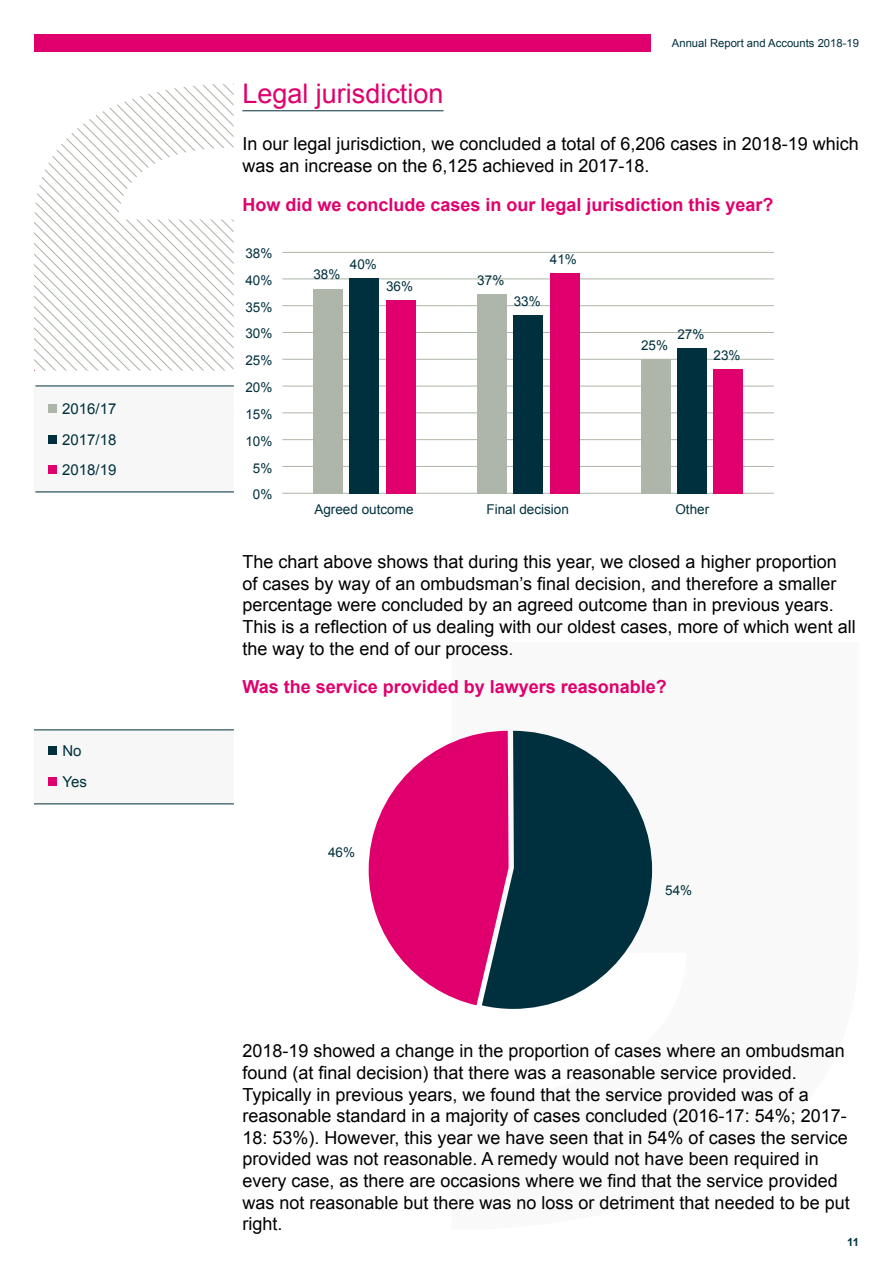
<style>
.page{position:relative;width:893px;height:1263px;background:#fff}
.page>*{position:absolute;margin:0;border:0;box-sizing:border-box;transform-origin:0 0}
.t1{font:27px "Arial";color:#e0006d}
.t2{font:18px/21.6px "Arial";color:#000}
.t3{font:700 18px "Arial";color:#e0006d}
.t4{font:15px "Arial";color:#00303e}
.t5{font:13.5px/26.8px "Arial";color:#00303e;text-align:center}
.t6{font:11.25px "Arial";color:#00303e}
.t7{font:700 11.25px "Arial";color:#00303e}
</style>
<div class="page">
<svg style="left:34px;top:84px;width:200px;height:287px"></svg>
<hr style="left:282px;top:252px;width:492px;height:1px;background:#adb6a8">
<hr style="left:282px;top:279px;width:492px;height:1px;background:#adb6a8">
<hr style="left:282px;top:305px;width:492px;height:1px;background:#adb6a8">
<hr style="left:282px;top:332px;width:492px;height:1px;background:#adb6a8">
<hr style="left:282px;top:359px;width:492px;height:1px;background:#adb6a8">
<hr style="left:282px;top:386px;width:492px;height:1px;background:#adb6a8">
<hr style="left:282px;top:412px;width:492px;height:1px;background:#adb6a8">
<hr style="left:282px;top:439px;width:492px;height:1px;background:#adb6a8">
<hr style="left:282px;top:466px;width:492px;height:1px;background:#adb6a8">
<hr style="left:282px;top:493px;width:492px;height:1px;background:#adb6a8">
<div style="left:313px;top:289px;width:30px;height:205px;background:#adb6a8"></div>
<div style="left:350px;top:279px;width:29px;height:215px;background:#00303e"></div>
<div style="left:386px;top:301px;width:29px;height:193px;background:#e0006d"></div>
<div style="left:477px;top:294px;width:30px;height:200px;background:#adb6a8"></div>
<div style="left:514px;top:315px;width:29px;height:179px;background:#00303e"></div>
<div style="left:550px;top:273px;width:29px;height:221px;background:#e0006d"></div>
<div style="left:641px;top:359px;width:29px;height:135px;background:#adb6a8"></div>
<div style="left:677px;top:349px;width:30px;height:145px;background:#00303e"></div>
<div style="left:713px;top:369px;width:30px;height:125px;background:#e0006d"></div>
<svg style="left:369px;top:733px;width:113px;height:272px"></svg>
<svg style="left:482px;top:731px;width:170px;height:278px;fill:#00303e"></svg>
<div style="left:34px;top:729px;width:200px;height:75px;background:#f6f7f6"></div>
<div style="left:48px;top:746px;width:9px;height:9px;background:#00303e"></div>
<div style="left:48px;top:777px;width:9px;height:9px;background:#e0006d"></div>
<hr style="left:34px;top:729px;width:200px;height:1px;background:#00303e">
<hr style="left:34px;top:803px;width:200px;height:1px;background:#00303e">
<div style="left:34px;top:386px;width:200px;height:106px;background:#f6f7f6"></div>
<div style="left:48px;top:404px;width:9px;height:9px;background:#adb6a8"></div>
<div style="left:48px;top:435px;width:9px;height:9px;background:#00303e"></div>
<div style="left:48px;top:466px;width:9px;height:8px;background:#e0006d"></div>
<hr style="left:35px;top:386px;width:199px;height:1px;background:#00303e">
<hr style="left:35px;top:491px;width:199px;height:1px;background:#00303e">
<div style="left:34px;top:34px;width:617px;height:17px;background:#e0006d"></div>
<hr style="left:242px;top:111px;width:201px;height:1px;background:#00303e">
<p class="t4" style="left:50px;top:399px;width:68px">• 2016/17</p>
<p class="t4" style="left:50px;top:429px;width:68px">• 2017/18</p>
<p class="t4" style="left:50px;top:460px;width:68px">• 2018/19</p>
<p class="t4" style="left:50px;top:741px;width:33px">• No</p>
<p class="t4" style="left:50px;top:771px;width:39px">• Yes</p>
<p class="t6" style="left:672px;top:35px;width:188px">Annual Report and Accounts 2018-19</p>
<h1 class="t1" style="left:242px;top:76px;width:203px">Legal jurisdiction</h1>
<p class="t2" style="left:242px;top:133px;width:618px">In our legal jurisdiction, we concluded a total of 6,206 cases in 2018-19 which was an increase on the 6,125 achieved in 2017-18.</p>
<p class="t3" style="left:242px;top:192px;width:533px">How did we conclude cases in our legal jurisdiction this year?</p>
<p class="t5" style="left:245px;top:240px;width:29px">38%<br>40%<br>35%<br>30%<br>25%<br>20%<br>15%<br>10%<br>5%<br>0%</p>
<p class="t5" style="left:313px;top:261px;width:29px">38%</p>
<p class="t5" style="left:350px;top:251px;width:29px">40%</p>
<p class="t5" style="left:386px;top:273px;width:29px">36%</p>
<p class="t5" style="left:477px;top:267px;width:29px">37%</p>
<p class="t5" style="left:550px;top:246px;width:29px">41%</p>
<p class="t5" style="left:514px;top:288px;width:29px">33%</p>
<p class="t5" style="left:641px;top:332px;width:29px">25%</p>
<p class="t5" style="left:677px;top:321px;width:29px">27%</p>
<p class="t5" style="left:713px;top:342px;width:29px">23%</p>
<p class="t5" style="left:314px;top:496px;width:101px">Agreed outcome</p>
<p class="t5" style="left:486px;top:496px;width:84px">Final decision</p>
<p class="t5" style="left:675px;top:496px;width:35px">Other</p>
<p class="t2" style="left:242px;top:551px;width:615px">The chart above shows that during this year, we closed a higher proportion of cases by way of an ombudsman’s final decision, and therefore a smaller percentage were concluded by an agreed outcome than in previous years.<br>This is a reflection of us dealing with our oldest cases, more of which went all the way to the end of our process.</p>
<p class="t3" style="left:242px;top:675px;width:426px">Was the service provided by lawyers reasonable?</p>
<p class="t5" style="left:328px;top:839px;width:29px">46%</p>
<p class="t5" style="left:665px;top:877px;width:29px">54%</p>
<p class="t2" style="left:242px;top:1040px;width:609px">2018-19 showed a change in the proportion of cases where an ombudsman found (at final decision) that there was a reasonable service provided.<br>Typically in previous years, we found that the service provided was of a reasonable standard in a majority of cases concluded (2016-17: 54%; 2017- 18: 53%). However, this year we have seen that in 54% of cases the service provided was not reasonable. A remedy would not have been required in every case, as there are occasions where we find that the service provided was not reasonable but there was no loss or detriment that needed to be put right.</p>
<p class="t7" style="left:847px;top:1235px;width:13px">11</p>
</div>
